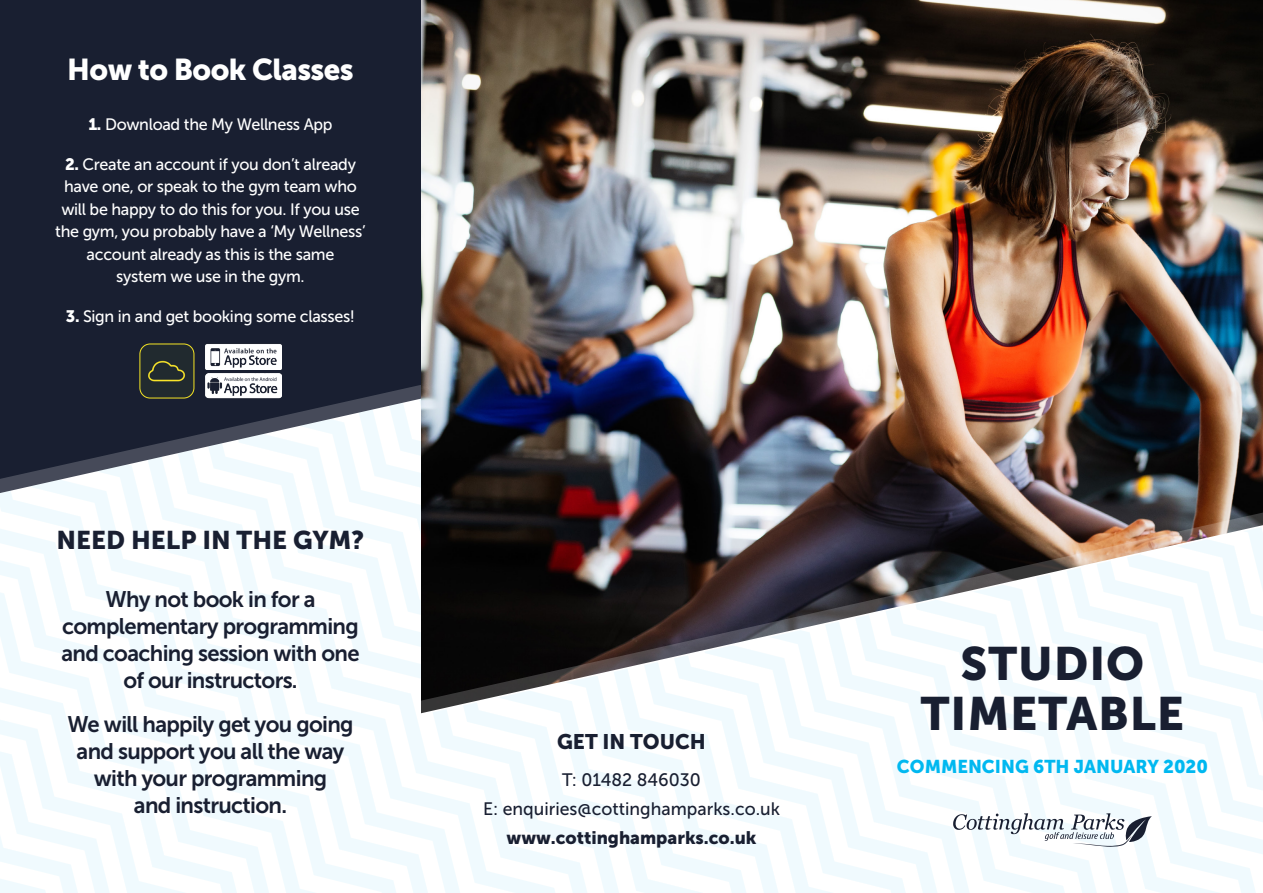
<style>
.page{position:relative;width:1263px;height:893px;background:#fff}
.page>*{position:absolute;margin:0;border:0;box-sizing:border-box;transform-origin:0 0}
.t1{font:46.5px/49.5px "Museo Sans 900";letter-spacing:.02em;color:#191f31;text-align:center}
.t2{font:30px "Museo Sans 900";letter-spacing:-.02em;color:#fff}
.t3{font:25.5px "Museo Sans 900";color:#191f31}
.t4{font:22.5px/27px "Museo Sans 700";letter-spacing:-.03em;color:#191f31;text-align:center}
.t5{font:21px "Museo Sans 900";color:#191f31}
.t6{font:18.45px "Museo Sans 900";color:#00b8f0}
.t7{font:18px "Museo Sans 500";color:#191f31}
.t8{font:18px "Museo Sans 900";color:#191f31}
.t9{font:16.5px/22.5px "Museo Sans 500";letter-spacing:-.02em;color:#fff;text-align:center}
.s1{font-family:"Museo Sans 900"}
</style>
<div class="page">
<div style="left:0;top:0;width:421px;height:893px;background:#191f31"></div>
<img style="left:421px;top:0;width:842px;height:399px">
<svg style="left:1144px;top:399px;width:115px;height:494px"></svg>
<svg style="left:1068px;top:399px;width:76px;height:494px"></svg>
<img style="left:941px;top:399px;width:127px;height:494px">
<svg style="left:877px;top:399px;width:64px;height:494px"></svg>
<svg style="left:750px;top:399px;width:127px;height:494px"></svg>
<svg style="left:628px;top:399px;width:122px;height:494px"></svg>
<img style="left:559px;top:399px;width:69px;height:494px">
<svg style="left:220px;top:399px;width:339px;height:494px"></svg>
<svg style="left:0;top:430px;width:431px;height:463px;background:#d7dbdf"></svg>
<svg style="left:0;top:557px;width:367px;height:336px;background:#f8fcfe"></svg>
<svg style="left:0;top:654px;width:240px;height:239px;background:#f8fcfe"></svg>
<svg style="left:0;top:716px;width:209px;height:177px;background:#f8fcfe"></svg>
<img style="left:140px;top:344px;width:54px;height:54px">
<div style="left:140px;top:344px;width:54px;height:54px;border:1px solid #f5e425;border-radius:10px"></div>
<svg style="left:953px;top:813px;width:199px;height:34px"></svg>
<img style="left:206px;top:344px;width:76px;height:26px">
<img style="left:206px;top:373px;width:76px;height:25px">
<p class="t2" style="left:67px;top:52px;width:288px">How to Book Classes</p>
<p class="t9" style="left:88px;top:113px;width:246px"><span class="s1">1.</span> Download the My Wellness App</p>
<p class="t9" style="left:55px;top:153px;width:312px"><span class="s1">2.</span> Create an account if you don’t already have one, or speak to the gym team who will be happy to do this for you. If you use the gym, you probably have a ‘My Wellness’ account already as this is the same<br>system we use in the gym.</p>
<p class="t9" style="left:66px;top:305px;width:291px"><span class="s1">3.</span> Sign in and get booking some classes!</p>
<p class="t3" style="left:57px;top:525px;width:309px">NEED HELP IN THE GYM?</p>
<p class="t4" style="left:61px;top:585px;width:300px">Why not book in for a complementary programming and coaching session with one of our instructors.</p>
<p class="t4" style="left:67px;top:710px;width:288px">We will happily get you going and support you all the way with your programming<br>and instruction.</p>
<p class="t5" style="left:557px;top:730px;width:150px">GET IN TOUCH</p>
<p class="t7" style="left:562px;top:770px;width:140px">T: 01482 846030</p>
<p class="t7" style="left:483px;top:799px;width:298px">E: enquiries@cottinghamparks.co.uk</p>
<p class="t8" style="left:507px;top:827px;width:251px">www.cottinghamparks.co.uk</p>
<p class="t1" style="left:921px;top:639px;width:265px">STUDIO<br>TIMETABLE</p>
<p class="t6" style="left:897px;top:756px;width:313px">COMMENCING 6TH JANUARY 2020</p>
</div>
